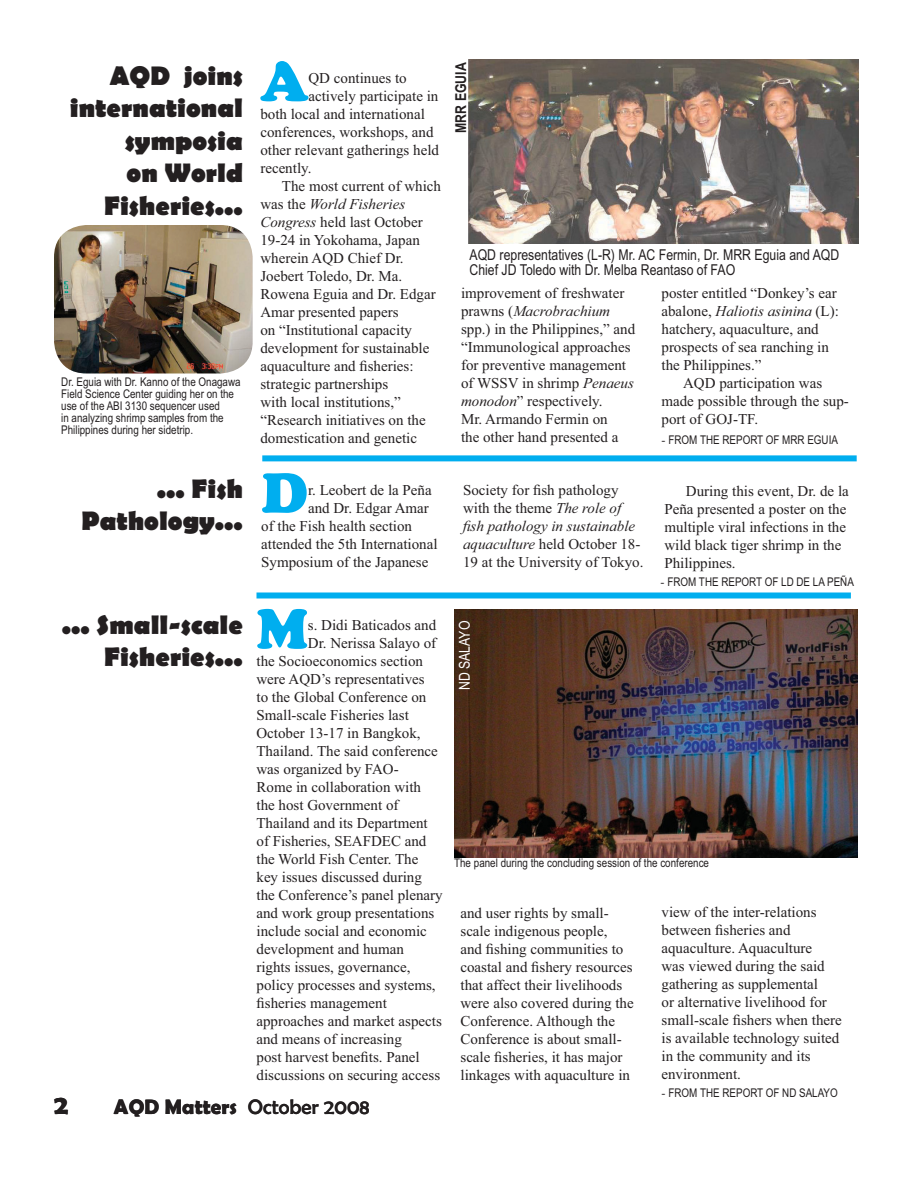
<style>
.page{position:relative;width:918px;height:1188px;background:#fff}
.page>*{position:absolute;margin:0;border:0;box-sizing:border-box;transform-origin:0 0}
.t1{font:900 58.2px "Cooper";color:#00aeef}
.t2{font:700 27px/32.4px "Berlin Sans FB";color:#231f20;text-align:right}
.t3{font:700 27px "Berlin Sans FB Demi";color:#231f20}
.t4{font:21px "Berlin Sans FB";letter-spacing:.005em;color:#231f20}
.t5{font:15px/18px "Times New Roman";color:#231f20}
.t6{font:15px/15px "Arial Narrow";color:#231f20}
.t7{font:italic 15px "Times New Roman";color:#231f20}
.t8{font:15px "Arial Narrow";color:#fff}
.t9{font:700 15px "Arial Narrow";color:#231f20}
.t10{font:12px/12px "Arial Narrow";color:#231f20}
.s1{font-style:normal}
.s2{font-style:italic}
.s3{font-family:"Berlin Sans FB Demi";font-weight:700}
.s4{font-family:"Times New Roman"}
</style>
<div class="page">
<img style="left:54px;top:225px;width:199px;height:149px;border-radius:32px">
<div style="left:262px;top:455px;width:595px;height:6px;background:#00aeef"></div>
<img style="left:454px;top:609px;width:403px;height:248px">
<img style="left:469px;top:59px;width:390px;height:185px">
<div style="left:256px;top:592px;width:595px;height:6px;background:#00aeef"></div>
<h2 class="t2" style="left:70px;top:61px;width:175px">AQD joins international symposia<br>on World<br>Fisheries...</h2>
<p class="t10" style="left:61px;top:377px;width:181px">Dr. Eguia with Dr. Kanno of the Onagawa Field Science Center guiding her on the use of the ABI 3130 sequencer used<br>in analyzing shrimp samples from the Philippines during her sidetrip.</p>
<h1 class="t1" style="left:260px;top:59px;width:50px">A</h1>
<p class="t5" style="left:308px;top:70px;width:100px">QD continues to</p>
<p class="t5" style="left:308px;top:88px;width:131px">actively participate in</p>
<p class="t5" style="left:260px;top:106px;width:166px">both local and international</p>
<p class="t5" style="left:260px;top:124px;width:175px">conferences, workshops, and</p>
<p class="t5" style="left:260px;top:142px;width:180px">other relevant gatherings held</p>
<p class="t5" style="left:260px;top:160px;width:53px">recently.</p>
<p class="t5" style="left:282px;top:178px;width:161px">The most current of which</p>
<p class="t7" style="left:260px;top:198px;width:146px"><span class="s1">was the</span> World Fisheries</p>
<p class="t5" style="left:260px;top:214px;width:164px"><span class="s2">Congress</span> held last October</p>
<p class="t5" style="left:260px;top:232px;width:161px">19-24 in Yokohama, Japan</p>
<p class="t5" style="left:260px;top:250px;width:145px">wherein AQD Chief Dr.</p>
<p class="t5" style="left:260px;top:268px;width:143px">Joebert Toledo, Dr. Ma.</p>
<p class="t5" style="left:260px;top:286px;width:177px">Rowena Eguia and Dr. Edgar</p>
<p class="t5" style="left:260px;top:304px;width:140px">Amar presented papers</p>
<p class="t5" style="left:260px;top:322px;width:153px">on “Institutional capacity</p>
<p class="t5" style="left:260px;top:340px;width:171px">development for sustainable</p>
<p class="t5" style="left:260px;top:358px;width:155px">aquaculture and fisheries:</p>
<p class="t5" style="left:260px;top:376px;width:129px">strategic partnerships</p>
<p class="t5" style="left:260px;top:394px;width:142px">with local institutions,”</p>
<p class="t5" style="left:260px;top:412px;width:167px">“Research initiatives on the</p>
<p class="t5" style="left:260px;top:430px;width:158px">domestication and genetic</p>
<h2 class="t2" style="left:81px;top:474px;width:228px;text-align:center">... Fish<br>Pathology... <sup>D</sup></h2>
<p class="t5" style="left:308px;top:482px;width:125px">r. Leobert de la Peña</p>
<p class="t5" style="left:308px;top:500px;width:122px">and Dr. Edgar Amar</p>
<p class="t5" style="left:261px;top:518px;width:152px">of the Fish health section</p>
<p class="t5" style="left:261px;top:536px;width:178px">attended the 5th International</p>
<p class="t5" style="left:261px;top:554px;width:169px">Symposium of the Japanese</p>
<h2 class="t2" style="left:104px;top:610px;width:205px;text-align:left;text-indent:-42px">... Small-scale<br>Fisheries... <sup>M</sup></h2>
<p class="t5" style="left:308px;top:618px;width:130px">s. Didi Baticados and</p>
<p class="t5" style="left:308px;top:636px;width:130px">Dr. Nerissa Salayo of</p>
<p class="t5" style="left:256px;top:654px;width:168px">the Socioeconomics section</p>
<p class="t5" style="left:256px;top:672px;width:170px">were AQD’s representatives</p>
<p class="t5" style="left:256px;top:690px;width:171px">to the Global Conference on</p>
<p class="t5" style="left:256px;top:708px;width:154px">Small-scale Fisheries last</p>
<p class="t5" style="left:256px;top:726px;width:166px">October 13-17 in Bangkok,</p>
<p class="t5" style="left:256px;top:744px;width:183px">Thailand. The said conference</p>
<p class="t5" style="left:256px;top:762px;width:144px">was organized by FAO-</p>
<p class="t5" style="left:256px;top:780px;width:166px">Rome in collaboration with</p>
<p class="t5" style="left:256px;top:798px;width:144px">the host Government of</p>
<p class="t5" style="left:256px;top:816px;width:173px">Thailand and its Department</p>
<p class="t5" style="left:256px;top:834px;width:171px">of Fisheries, SEAFDEC and</p>
<p class="t5" style="left:256px;top:852px;width:163px">the World Fish Center. The</p>
<p class="t5" style="left:256px;top:870px;width:167px">key issues discussed during</p>
<p class="t5" style="left:256px;top:888px;width:188px">the Conference’s panel plenary</p>
<p class="t5" style="left:256px;top:906px;width:179px">and work group presentations</p>
<p class="t5" style="left:256px;top:924px;width:172px">include social and economic</p>
<p class="t5" style="left:256px;top:942px;width:149px">development and human</p>
<p class="t5" style="left:256px;top:960px;width:156px">rights issues, governance,</p>
<p class="t5" style="left:256px;top:978px;width:181px">policy processes and systems,</p>
<p class="t5" style="left:256px;top:996px;width:132px">fisheries management</p>
<p class="t5" style="left:256px;top:1014px;width:187px">approaches and market aspects</p>
<p class="t5" style="left:256px;top:1032px;width:147px">and means of increasing</p>
<p class="t5" style="left:256px;top:1050px;width:165px">post harvest benefits. Panel</p>
<p class="t5" style="left:256px;top:1068px;width:185px">discussions on securing access</p>
<h2 class="t3" style="left:54px;top:1095px;width:15px">2</h2>
<h3 class="t4" style="left:114px;top:1099px;width:257px"><span class="s3">AQD Matters</span> October 2008</h3>
<p class="t9" style="left:452px;top:133px;width:72px;rotate:-90deg">MRR EGUIA</p>
<p class="t6" style="left:470px;top:249px;width:371px">AQD representatives (L-R) Mr. AC Fermin, Dr. MRR Eguia and AQD<br>Chief JD Toledo with Dr. Melba Reantaso of FAO</p>
<p class="t5" style="left:461px;top:285px;width:176px">improvement of freshwater prawns (<span class="s2">Macrobrachium </span>spp.) in the Philippines,” and “Immunological approaches for preventive management of WSSV in shrimp <span class="s2">Penaeus monodon</span>” respectively.<br>Mr. Armando Fermin on<br>the other hand presented a</p>
<p class="t5" style="left:662px;top:285px;width:179px">poster entitled “Donkey’s ear abalone, <span class="s2">Haliotis asinina</span> (L): hatchery, aquaculture, and prospects of sea ranching in the Philippines.”</p>
<p class="t5" style="left:662px;top:375px;width:189px;text-indent:22px">AQD participation was made possible through the sup&shy;port of GOJ-TF.</p>
<p class="t10" style="left:662px;top:435px;width:178px"><span class="s4">-</span> FROM THE REPORT OF MRR EGUIA</p>
<p class="t5" style="left:463px;top:482px;width:182px">Society for fish pathology with the theme <span class="s2">The role of fish pathology in sustainable aquaculture</span> held October 18-<br>19 at the University of Tokyo.</p>
<p class="t5" style="left:664px;top:484px;width:186px;text-indent:22px">During this event, Dr. de la<br>Peña presented a poster on the multiple viral infections in the wild black tiger shrimp in the<br>Philippines.</p>
<p class="t8" style="left:459px;top:690px;width:71px;rotate:-90deg">ND SALAYO</p>
<p class="t10" style="left:660px;top:577px;width:195px"><span class="s4">-</span> FROM THE REPORT OF LD DE LA PEÑA</p>
<p class="t10" style="left:454px;top:858px;width:256px">The panel during the concluding session of the conference</p>
<p class="t5" style="left:460px;top:905px;width:175px">and user rights by small&shy;scale indigenous people,<br>and fishing communities to coastal and fishery resources that affect their livelihoods were also covered during the<br>Conference. Although the<br>Conference is about small&shy;scale fisheries, it has major linkages with aquaculture in</p>
<p class="t5" style="left:662px;top:904px;width:182px">view of the inter-relations between fisheries and aquaculture. Aquaculture<br>was viewed during the said gathering as supplemental<br>or alternative livelihood for small-scale fishers when there is available technology suited in the community and its environment.</p>
<p class="t10" style="left:661px;top:1088px;width:178px"><span class="s4">-</span> FROM THE REPORT OF ND SALAYO</p>
</div>
